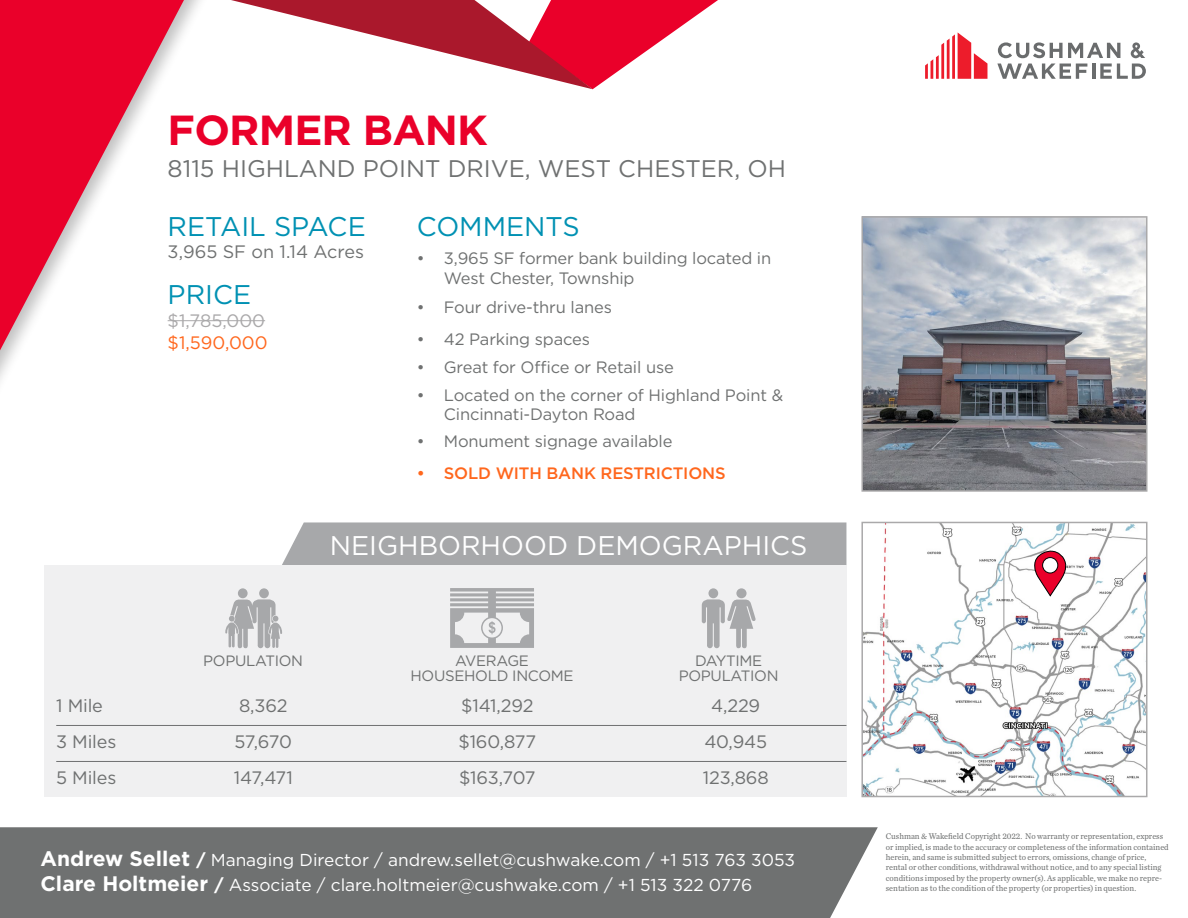
<style>
.page{position:relative;width:1188px;height:918px;background:#fff}
.page>*{position:absolute;margin:0;border:0;box-sizing:border-box;transform-origin:0 0}
.t1{font:700 42px "Gotham";letter-spacing:-.02em;color:#ea002a}
.t2{font:27px "Gotham";color:#fff}
.t3{font:27px "Gotham";color:#0091b3}
.t4{font:24px "Gotham";color:#6f7171}
.t5{font:18px "Gotham";letter-spacing:-.01em;color:#6f7171}
.t6{font:18px "Gotham";color:#aaa9aa}
.t7{font:18px "Gotham";color:#ff671d}
.t8{font:17.25px/25.2px "Gotham";color:#fff}
.t9{font:16.5px/19.5px "Gotham";letter-spacing:-.01em;color:#6f7171}
.t10{font:500 16.5px "Gotham";letter-spacing:-.01em;color:#ff671d}
.t11{font:15px/15px "Gotham";letter-spacing:-.02em;color:#6f7171;text-align:center}
.t12{font:8.7px/10.4px "Chronicle Text G2";color:#6f7171;scale:.95 1}
.s1{font-weight:700;font-size:21px}
.s2{font-weight:700}
</style>
<div class="page">
<svg style="left:284px;top:0;width:220px;height:68px;fill:#aa182c"></svg>
<svg style="left:0;top:0;width:267px;height:380px"></svg>
<div style="left:0;top:827px;width:878px;height:91px;background:#6f7171"></div>
<svg style="left:504px;top:0;width:483px;height:89px"></svg>
<svg style="left:997px;top:42px;width:149px;height:37px"></svg>
<div style="left:282px;top:522px;width:565px;height:44px;background:#a7a8aa"></div>
<div style="left:44px;top:565px;width:802px;height:231px;background:#f0f0f1"></div>
<div style="left:238px;top:588px;width:10px;height:10px;background:#a7a8aa;border-radius:50%"></div>
<div style="left:259px;top:588px;width:10px;height:10px;background:#a7a8aa;border-radius:50%"></div>
<svg style="left:225px;top:599px;width:57px;height:49px"></svg>
<svg style="left:450px;top:588px;width:84px;height:60px"></svg>
<div style="left:708px;top:588px;width:10px;height:10px;background:#a7a8aa;border-radius:50%"></div>
<div style="left:736px;top:588px;width:11px;height:10px;background:#a7a8aa;border-radius:50%"></div>
<svg style="left:702px;top:599px;width:54px;height:49px"></svg>
<hr style="left:56px;top:725px;width:790px;height:1px;background:#6f7171">
<hr style="left:56px;top:761px;width:790px;height:1px;background:#6f7171">
<hr style="left:168px;top:320px;width:97px;height:1px;background:#aaa9aa">
<img style="left:864px;top:525px;width:280px;height:269px">
<div style="left:861px;top:522px;width:286px;height:275px;border:2px solid #aaa9aa"></div>
<svg style="left:1034px;top:550px;width:34px;height:47px"></svg>
<div style="left:1043px;top:558px;width:15px;height:15px;background:#fff;border-radius:50%"></div>
<div style="left:1042px;top:557px;width:16px;height:16px;border:1px solid #000;border-radius:50%"></div>
<img style="left:864px;top:219px;width:280px;height:270px">
<div style="left:861px;top:216px;width:286px;height:276px;border:2px solid #aaa9aa"></div>
<h1 class="t1" style="left:168px;top:103px;width:322px">FORMER BANK</h1>
<h3 class="t4" style="left:168px;top:153px;width:620px">8115 HIGHLAND POINT DRIVE, WEST CHESTER, OH</h3>
<h2 class="t3" style="left:168px;top:209px;width:200px">RETAIL SPACE</h2>
<h3 class="t5" style="left:168px;top:240px;width:198px">3,965 SF on 1.14 Acres</h3>
<h2 class="t3" style="left:168px;top:277px;width:85px">PRICE</h2>
<h3 class="t6" style="left:168px;top:309px;width:99px">$1,785,000</h3>
<h3 class="t7" style="left:168px;top:331px;width:102px">$1,590,000</h3>
<h2 class="t3" style="left:417px;top:209px;width:165px">COMMENTS</h2>
<h3 class="t9" style="left:444px;top:248px;width:329px;text-indent:-27px">• 3,965 SF former bank building located in<br>West Chester, Township</h3>
<h3 class="t9" style="left:417px;top:297px;width:197px">• Four drive-thru lanes</h3>
<h3 class="t9" style="left:417px;top:329px;width:175px">• 42 Parking spaces</h3>
<h3 class="t9" style="left:417px;top:357px;width:259px">• Great for Office or Retail use</h3>
<h3 class="t9" style="left:444px;top:385px;width:341px;text-indent:-27px">• Located on the corner of Highland Point &amp;<br>Cincinnati-Dayton Road</h3>
<h3 class="t9" style="left:417px;top:431px;width:257px">• Monument signage available</h3>
<h3 class="t10" style="left:417px;top:462px;width:310px">• SOLD WITH BANK RESTRICTIONS</h3>
<h2 class="t2" style="left:330px;top:528px;width:479px">NEIGHBORHOOD DEMOGRAPHICS</h2>
<h3 class="t11" style="left:203px;top:653px;width:101px">POPULATION</h3>
<h3 class="t11" style="left:411px;top:653px;width:165px">AVERAGE<br>HOUSEHOLD INCOME</h3>
<h3 class="t11" style="left:679px;top:653px;width:101px">DAYTIME<br>POPULATION</h3>
<h3 class="t5" style="left:56px;top:694px;width:48px">1 Mile</h3>
<h3 class="t5" style="left:239px;top:694px;width:50px">8,362</h3>
<h3 class="t5" style="left:461px;top:694px;width:74px">$141,292</h3>
<h3 class="t5" style="left:711px;top:694px;width:50px">4,229</h3>
<h3 class="t5" style="left:56px;top:730px;width:62px">3 Miles</h3>
<h3 class="t5" style="left:235px;top:730px;width:59px">57,670</h3>
<h3 class="t5" style="left:458px;top:730px;width:79px">$160,877</h3>
<h3 class="t5" style="left:704px;top:730px;width:64px">40,945</h3>
<h3 class="t5" style="left:56px;top:766px;width:62px">5 Miles</h3>
<h3 class="t5" style="left:234px;top:766px;width:60px">147,471</h3>
<h3 class="t5" style="left:459px;top:766px;width:78px">$163,707</h3>
<h3 class="t5" style="left:703px;top:766px;width:67px">123,868</h3>
<h3 class="t8" style="left:40px;top:847px;width:756px"><span class="s1">Andrew Sellet</span> <span class="s2">/</span> Managing Director / andrew.sellet@cushwake.com / +1 513 763 3053<br><span class="s1">Clare Holtmeier</span> <span class="s2">/</span> Associate / clare.holtmeier@cushwake.com / +1 513 322 0776</h3>
<p class="t12" style="left:886px;top:831px;width:299px">Cushman &amp; Wakefield Copyright 2022. No warranty or representation, express or implied, is made to the accuracy or completeness of the information contained herein, and same is submitted subject to errors, omissions, change of price, rental or other conditions, withdrawal without notice, and to any special listing conditions imposed by the property owner(s). As applicable, we make no repre&shy;sentation as to the condition of the property (or properties) in question.</p>
</div>
